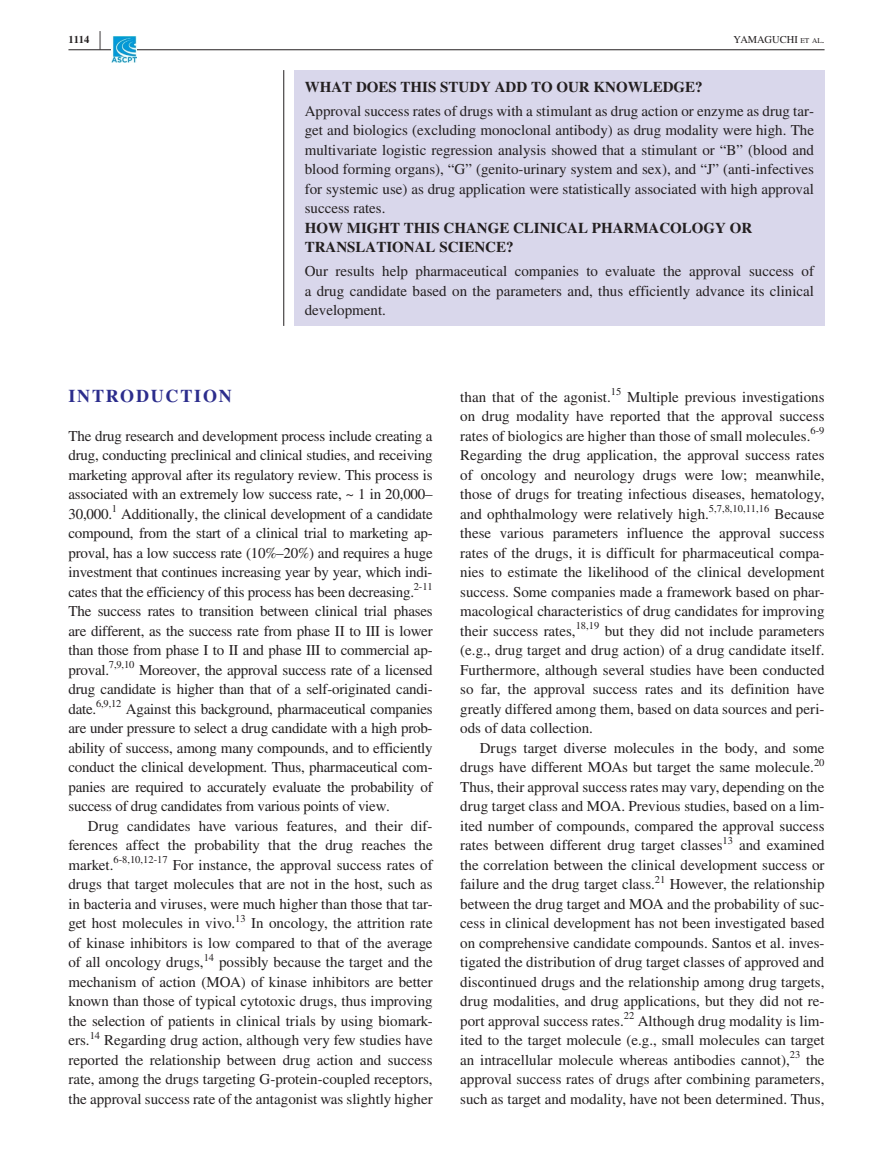
<style>
.page{position:relative;width:893px;height:1174px;background:#fff}
.page>*{position:absolute;margin:0;border:0;box-sizing:border-box;transform-origin:0 0}
.t1{font:700 25.95px "STIX";color:#231f20;scale:.36 1}
.t2{font:700 18px "STIX";letter-spacing:.1em;color:#2c2d8c}
.t3{font:15px/19.5px "STIX";color:#231f20;text-align:justify}
.t4{font:700 15px/19.5px "STIX";color:#231f20}
.t5{font:10.5px "STIX";color:#231f20}
.t6{font:10.5px "STIX";color:#231f20}
.t7{font:700 10.5px "STIX";color:#231f20}
.s1{font-size:7.35px}
</style>
<div class="page">
<hr style="left:68px;top:49px;width:756px;height:1px;background:#231f20">
<img style="left:111px;top:37px;width:26px;height:25px">
<div style="left:294px;top:70px;width:530px;height:256px;background:#d9d7eb"></div>
<hr style="left:283px;top:70px;width:1px;height:256px;background:#231f20">
<p class="t7" style="left:68px;top:33px;width:22px">1114</p>
<h1 class="t1" style="left:99px;top:25px;width:7px">|</h1>
<p class="t6" style="left:734px;top:32px;width:92px">YAMAGUCHI <span class="s1">et al</span>.</p>
<p class="t4" style="left:305px;top:77px;width:399px">WHAT DOES THIS STUDY ADD TO OUR KNOWLEDGE?</p>
<p class="t3" style="left:305px;top:102px;width:511px">Approval success rates of drugs with a stimulant as drug action or enzyme as drug tar&shy;get and biologics (excluding monoclonal antibody) as drug modality were high. The multivariate logistic regression analysis showed that a stimulant or “B” (blood and blood forming organs), “G” (genito-urinary system and sex), and “J” (anti-infectives for systemic use) as drug application were statistically associated with high approval success rates.</p>
<p class="t4" style="left:305px;top:218px;width:449px">HOW MIGHT THIS CHANGE CLINICAL PHARMACOLOGY OR<br>TRANSLATIONAL SCIENCE?</p>
<p class="t3" style="left:305px;top:263px;width:511px">Our results help pharmaceutical companies to evaluate the approval success of a drug candidate based on the parameters and, thus efficiently advance its clinical development.</p>
<p class="t2" style="left:68px;top:385px;width:165px">INTRODUCTION</p>
<p class="t3" style="left:68px;top:427px;width:366px">The drug research and development process include creating a drug, conducting preclinical and clinical studies, and receiving marketing approval after its regulatory review. This process is associated with an extremely low success rate, ~ 1 in 20,000– 30,000.</p>
<p class="t5" style="left:112px;top:501px;width:7px">1</p>
<p class="t3" style="left:68px;top:505px;width:366px;text-indent:53px">Additionally, the clinical development of a candidate compound, from the start of a clinical trial to marketing ap&shy;proval, has a low success rate (10%–20%) and requires a huge investment that continues increasing year by year, which indi&shy;cates that the efficiency of this process has been decreasing.</p>
<p class="t5" style="left:414px;top:579px;width:20px">2-11</p>
<p class="t3" style="left:68px;top:602px;width:366px">The success rates to transition between clinical trial phases are different, as the success rate from phase II to III is lower than those from phase I to II and phase III to commercial ap&shy;proval.</p>
<p class="t5" style="left:109px;top:657px;width:27px">7,9,10</p>
<p class="t3" style="left:68px;top:661px;width:366px;text-indent:71px">Moreover, the approval success rate of a licensed drug candidate is higher than that of a self-originated candi&shy;date.</p>
<p class="t5" style="left:96px;top:696px;width:27px">6,9,12</p>
<p class="t3" style="left:68px;top:700px;width:366px;text-indent:57px">Against this background, pharmaceutical companies are under pressure to select a drug candidate with a high prob&shy;ability of success, among many compounds, and to efficiently conduct the clinical development. Thus, pharmaceutical com&shy;panies are required to accurately evaluate the probability of success of drug candidates from various points of view.</p>
<p class="t3" style="left:68px;top:817px;width:366px;text-indent:20px">Drug candidates have various features, and their dif&shy;ferences affect the probability that the drug reaches the market.</p>
<p class="t5" style="left:113px;top:852px;width:56px">6-8,10,12-17</p>
<p class="t3" style="left:68px;top:856px;width:366px;text-indent:104px">For instance, the approval success rates of drugs that target molecules that are not in the host, such as in bacteria and viruses, were much higher than those that tar&shy;get host molecules in vivo.</p>
<p class="t5" style="left:235px;top:911px;width:12px">13</p>
<p class="t3" style="left:68px;top:914px;width:366px;text-indent:183px">In oncology, the attrition rate of kinase inhibitors is low compared to that of the average of all oncology drugs,</p>
<p class="t5" style="left:204px;top:950px;width:12px">14</p>
<p class="t3" style="left:68px;top:953px;width:366px;text-indent:151px">possibly because the target and the mechanism of action (MOA) of kinase inhibitors are better known than those of typical cytotoxic drugs, thus improving the selection of patients in clinical trials by using biomark&shy;ers.</p>
<p class="t5" style="left:90px;top:1028px;width:12px">14</p>
<p class="t3" style="left:68px;top:1031px;width:366px;text-indent:36px">Regarding drug action, although very few studies have reported the relationship between drug action and success rate, among the drugs targeting G-protein-coupled receptors, the approval success rate of the antagonist was slightly higher</p>
<p class="t5" style="left:611px;top:384px;width:12px">15</p>
<p class="t3" style="left:460px;top:388px;width:366px;text-indent:167px">Multiple previous investigations on drug modality have reported that the approval success rates of biologics are higher than those of small molecules.</p>
<p class="t3" style="left:460px;top:388px;width:152px">than that of the agonist.</p>
<p class="t5" style="left:810px;top:423px;width:15px">6-9</p>
<p class="t3" style="left:460px;top:446px;width:366px">Regarding the drug application, the approval success rates of oncology and neurology drugs were low; meanwhile, those of drugs for treating infectious diseases, hematology, and ophthalmology were relatively high.</p>
<p class="t5" style="left:709px;top:501px;width:62px">5,7,8,10,11,16</p>
<p class="t3" style="left:460px;top:505px;width:366px;text-indent:314px">Because these various parameters influence the approval success rates of the drugs, it is difficult for pharmaceutical compa&shy;nies to estimate the likelihood of the clinical development success. Some companies made a framework based on phar&shy;macological characteristics of drug candidates for improving their success rates,</p>
<p class="t5" style="left:576px;top:618px;width:25px">18,19</p>
<p class="t3" style="left:460px;top:622px;width:366px;text-indent:144px">but they did not include parameters (e.g., drug target and drug action) of a drug candidate itself.<br>Furthermore, although several studies have been conducted so far, the approval success rates and its definition have greatly differed among them, based on data sources and peri&shy;ods of data collection.</p>
<p class="t3" style="left:460px;top:739px;width:366px;text-indent:20px">Drugs target diverse molecules in the body, and some drugs have different MOAs but target the same molecule.</p>
<p class="t5" style="left:814px;top:755px;width:12px">20</p>
<p class="t3" style="left:460px;top:778px;width:366px">Thus, their approval success rates may vary, depending on the drug target class and MOA. Previous studies, based on a lim&shy;ited number of compounds, compared the approval success rates between different drug target classes</p>
<p class="t5" style="left:722px;top:833px;width:12px">13</p>
<p class="t3" style="left:460px;top:836px;width:366px;text-indent:279px">and examined the correlation between the clinical development success or failure and the drug target class.</p>
<p class="t5" style="left:655px;top:872px;width:12px">21</p>
<p class="t3" style="left:460px;top:875px;width:366px;text-indent:209px">However, the relationship between the drug target and MOA and the probability of suc&shy;cess in clinical development has not been investigated based on comprehensive candidate compounds. Santos et al. inves&shy;tigated the distribution of drug target classes of approved and discontinued drugs and the relationship among drug targets, drug modalities, and drug applications, but they did not re&shy;port approval success rates.</p>
<p class="t5" style="left:624px;top:1008px;width:12px">22</p>
<p class="t3" style="left:460px;top:1012px;width:366px;text-indent:177px">Although drug modality is lim&shy;ited to the target molecule (e.g., small molecules can target an intracellular molecule whereas antibodies cannot),</p>
<p class="t5" style="left:790px;top:1047px;width:12px">23</p>
<p class="t3" style="left:460px;top:1051px;width:366px;text-indent:346px">the approval success rates of drugs after combining parameters, such as target and modality, have not been determined. Thus,</p>
</div>
